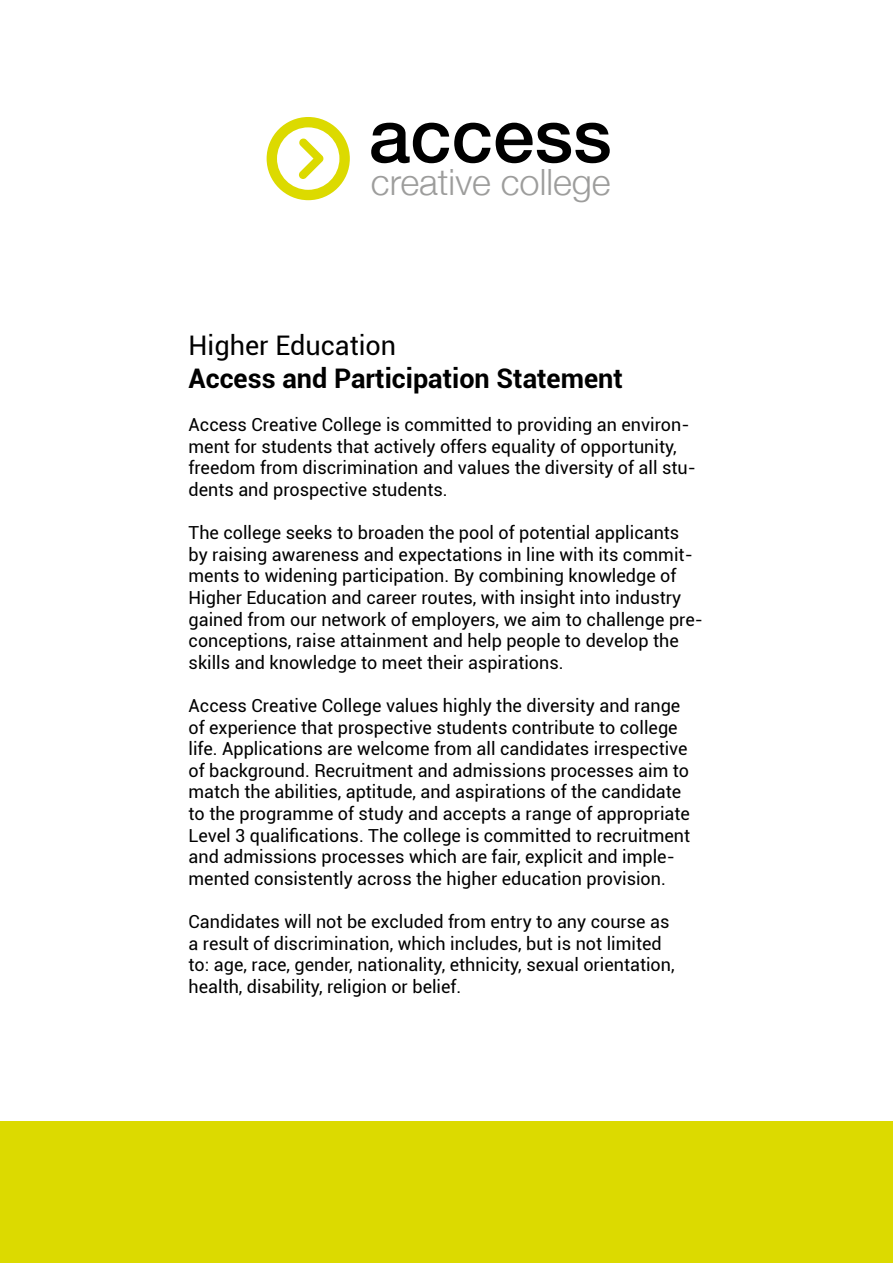
<style>
.page{position:relative;width:893px;height:1263px;background:#fff}
.page>*{position:absolute;margin:0;border:0;box-sizing:border-box;transform-origin:0 0}
.t1{font:500 74.4px "Helvetica Neue";color:#000}
.t2{font:300 36.15px "Helvetica Neue";color:#9d9d9c}
.t3{font:700 27px "Roboto";color:#000}
.t4{font:27px "Roboto";color:#000}
.t5{font:18px/21.6px "Roboto";color:#000}
</style>
<div class="page">
<svg style="left:267px;top:117px;width:83px;height:83px"></svg>
<div style="left:0;top:1121px;width:893px;height:142px;background:#dcda00"></div>
<h1 class="t1" style="left:369px;top:76px;width:244px">access</h1>
<h2 class="t2" style="left:371px;top:153px;width:241px">creative college</h2>
<h3 class="t4" style="left:189px;top:327px;width:209px">Higher Education</h3>
<h3 class="t3" style="left:189px;top:359px;width:436px">Access and Participation Statement</h3>
<p class="t5" style="left:189px;top:413px;width:509px">Access Creative College is committed to providing an environ&shy;ment for students that actively offers equality of opportunity, freedom from discrimination and values the diversity of all stu&shy;dents and prospective students.</p>
<p class="t5" style="left:189px;top:521px;width:516px">The college seeks to broaden the pool of potential applicants by raising awareness and expectations in line with its commit&shy;ments to widening participation. By combining knowledge of Higher Education and career routes, with insight into industry gained from our network of employers, we aim to challenge pre&shy;conceptions, raise attainment and help people to develop the skills and knowledge to meet their aspirations.</p>
<p class="t5" style="left:189px;top:694px;width:503px">Access Creative College values highly the diversity and range of experience that prospective students contribute to college life. Applications are welcome from all candidates irrespective of background. Recruitment and admissions processes aim to match the abilities, aptitude, and aspirations of the candidate to the programme of study and accepts a range of appropriate Level 3 qualifications. The college is committed to recruitment and admissions processes which are fair, explicit and imple&shy;mented consistently across the higher education provision.</p>
<p class="t5" style="left:189px;top:910px;width:488px">Candidates will not be excluded from entry to any course as a result of discrimination, which includes, but is not limited to: age, race, gender, nationality, ethnicity, sexual orientation, health, disability, religion or belief.</p>
</div>
